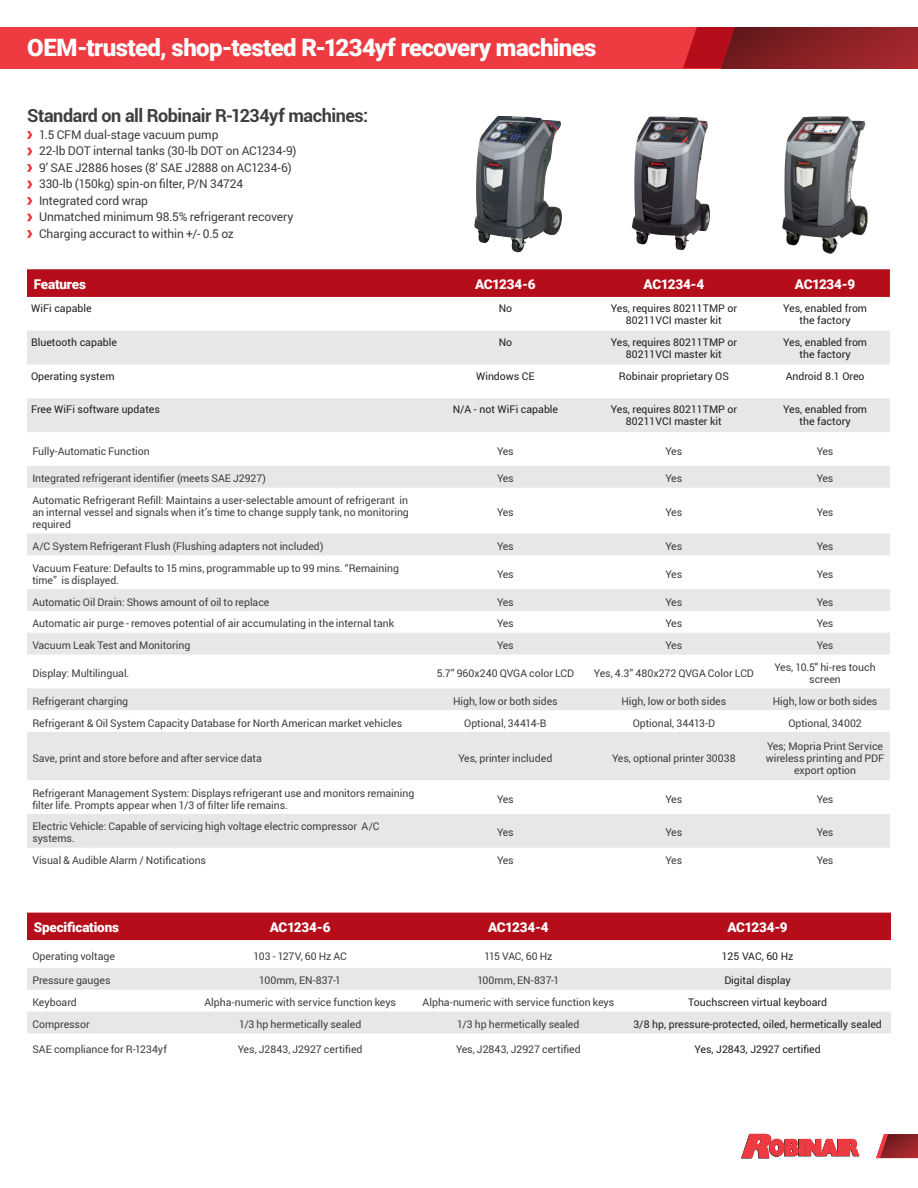
<style>
.page{position:relative;width:918px;height:1188px;background:#fff}
.page>*{position:absolute;margin:0;border:0;box-sizing:border-box;transform-origin:0 0}
.White_Subhead{font:900 24px "Roboto";letter-spacing:-.025em;color:#fff}
.Black_Subhead{font:700 18px "Roboto";letter-spacing:-.025em;color:#3e3e3f}
.t1{font:900 13.5px "Roboto";letter-spacing:-.015em;color:#fff}
.Bullets{font:12px "Roboto";letter-spacing:-.01em;color:#3e3e3f}
.t2{font:10.5px/12px "Roboto";letter-spacing:-.005em;color:#3e3e3f}
.t3{font:10.5px/12px "Roboto";color:#231f20;text-align:center}
.t4{font:10.5px "Roboto";letter-spacing:-.035em;color:#3e3e3f}
</style>
<div class="page">
<div style="left:0;top:27px;width:918px;height:41px;background:#ee3a41"></div>
<svg style="left:683px;top:27px;width:235px;height:41px;background:#921e24"></svg>
<svg style="left:27px;top:269px;width:863px;height:28px;background:#b5101c"></svg>
<svg style="left:27px;top:331px;width:863px;height:517px"></svg>
<div style="left:799px;top:1139px;width:6px;height:17px;background:#ee3a41"></div>
<svg style="left:741px;top:1134px;width:58px;height:24px"></svg>
<svg style="left:805px;top:1139px;width:33px;height:17px"></svg>
<div style="left:838px;top:1139px;width:5px;height:17px;background:#ee3a41"></div>
<svg style="left:844px;top:1139px;width:15px;height:17px"></svg>
<svg style="left:876px;top:1134px;width:42px;height:24px"></svg>
<div style="left:27px;top:913px;width:864px;height:27px;background:#b50e1a"></div>
<svg style="left:27px;top:940px;width:864px;height:1px"></svg>
<svg style="left:27px;top:968px;width:864px;height:65px;fill:#e6e7e9"></svg>
<svg style="left:27px;top:131px;width:5px;height:8px"></svg>
<svg style="left:27px;top:148px;width:5px;height:7px"></svg>
<svg style="left:27px;top:164px;width:5px;height:8px"></svg>
<svg style="left:27px;top:181px;width:5px;height:7px"></svg>
<svg style="left:27px;top:197px;width:5px;height:8px"></svg>
<svg style="left:27px;top:214px;width:5px;height:7px"></svg>
<svg style="left:27px;top:230px;width:5px;height:8px"></svg>
<img style="left:632px;top:117px;width:57px;height:133px">
<img style="left:474px;top:116px;width:88px;height:136px">
<img style="left:782px;top:116px;width:86px;height:138px">
<h2 class="White_Subhead" style="left:27px;top:31px;width:571px">OEM-trusted, shop-tested R-1234yf recovery machines</h2>
<h3 class="Black_Subhead" style="left:27px;top:103px;width:343px">Standard on all Robinair R-1234yf machines:</h3>
<p class="Bullets" style="left:39px;top:126px;width:181px">1.5 CFM dual-stage vacuum pump</p>
<p class="Bullets" style="left:39px;top:143px;width:259px">22-lb DOT internal tanks (30-lb DOT on AC1234-9)</p>
<p class="Bullets" style="left:39px;top:159px;width:254px">9’ SAE J2886 hoses (8’ SAE J2888 on AC1234-6)</p>
<p class="Bullets" style="left:39px;top:176px;width:206px">330-lb (150kg) spin-on filter, P/N 34724</p>
<p class="Bullets" style="left:39px;top:192px;width:111px">Integrated cord wrap</p>
<p class="Bullets" style="left:39px;top:209px;width:256px">Unmatched minimum 98.5% refrigerant recovery</p>
<p class="Bullets" style="left:39px;top:225px;width:196px">Charging accuract to within +/- 0.5 oz</p>
<p class="t1" style="left:34px;top:274px;width:54px">Features</p>
<p class="t1" style="left:475px;top:274px;width:62px">AC1234-6</p>
<p class="t1" style="left:644px;top:274px;width:62px">AC1234-4</p>
<p class="t1" style="left:795px;top:274px;width:62px">AC1234-9</p>
<p class="t3" style="left:31px;top:302px;width:62px">WiFi capable</p>
<p class="t3" style="left:499px;top:302px;width:15px">No</p>
<p class="t3" style="left:611px;top:302px;width:128px">Yes, requires 80211TMP or<br>80211VCI master kit</p>
<p class="t3" style="left:783px;top:302px;width:86px">Yes, enabled from the factory</p>
<p class="t3" style="left:31px;top:336px;width:87px">Bluetooth capable</p>
<p class="t3" style="left:499px;top:336px;width:15px">No</p>
<p class="t3" style="left:611px;top:336px;width:128px">Yes, requires 80211TMP or<br>80211VCI master kit</p>
<p class="t3" style="left:783px;top:336px;width:86px">Yes, enabled from the factory</p>
<p class="t3" style="left:31px;top:370px;width:85px">Operating system</p>
<p class="t3" style="left:476px;top:370px;width:60px">Windows CE</p>
<p class="t3" style="left:619px;top:370px;width:112px">Robinair proprietary OS</p>
<p class="t3" style="left:786px;top:370px;width:80px">Android 8.1 Oreo</p>
<p class="t3" style="left:31px;top:403px;width:130px">Free WiFi software updates</p>
<p class="t3" style="left:453px;top:403px;width:107px">N/A - not WiFi capable</p>
<p class="t3" style="left:611px;top:403px;width:128px">Yes, requires 80211TMP or<br>80211VCI master kit</p>
<p class="t3" style="left:783px;top:403px;width:86px">Yes, enabled from the factory</p>
<p class="t2" style="left:32px;top:444px;width:119px">Fully-Automatic Function</p>
<p class="t2" style="left:497px;top:444px;width:18px">Yes</p>
<p class="t2" style="left:666px;top:444px;width:18px">Yes</p>
<p class="t2" style="left:817px;top:444px;width:18px">Yes</p>
<p class="t2" style="left:32px;top:472px;width:235px">Integrated refrigerant identifier (meets SAE J2927)</p>
<p class="t2" style="left:497px;top:472px;width:18px">Yes</p>
<p class="t2" style="left:666px;top:472px;width:18px">Yes</p>
<p class="t2" style="left:817px;top:472px;width:18px">Yes</p>
<p class="t2" style="left:32px;top:494px;width:378px;text-align:justify">Automatic Refrigerant Refill: Maintains a user-selectable amount of refrigerant in an internal vessel and signals when it’s time to change supply tank, no monitoring required</p>
<p class="t2" style="left:497px;top:506px;width:18px">Yes</p>
<p class="t2" style="left:666px;top:506px;width:18px">Yes</p>
<p class="t2" style="left:817px;top:506px;width:18px">Yes</p>
<p class="t2" style="left:32px;top:540px;width:293px">A/C System Refrigerant Flush (Flushing adapters not included)</p>
<p class="t2" style="left:497px;top:540px;width:18px">Yes</p>
<p class="t2" style="left:666px;top:540px;width:18px">Yes</p>
<p class="t2" style="left:817px;top:540px;width:18px">Yes</p>
<p class="t2" style="left:32px;top:562px;width:368px">Vacuum Feature: Defaults to 15 mins, programmable up to 99 mins. “Remaining time” is displayed.</p>
<p class="t2" style="left:497px;top:568px;width:18px">Yes</p>
<p class="t2" style="left:666px;top:568px;width:18px">Yes</p>
<p class="t2" style="left:817px;top:568px;width:18px">Yes</p>
<p class="t2" style="left:32px;top:595px;width:239px">Automatic Oil Drain: Shows amount of oil to replace</p>
<p class="t2" style="left:497px;top:595px;width:18px">Yes</p>
<p class="t2" style="left:666px;top:595px;width:18px">Yes</p>
<p class="t2" style="left:817px;top:595px;width:18px">Yes</p>
<p class="t2" style="left:32px;top:617px;width:363px">Automatic air purge - removes potential of air accumulating in the internal tank</p>
<p class="t2" style="left:497px;top:617px;width:18px">Yes</p>
<p class="t2" style="left:666px;top:617px;width:18px">Yes</p>
<p class="t2" style="left:817px;top:617px;width:18px">Yes</p>
<p class="t2" style="left:32px;top:639px;width:159px">Vacuum Leak Test and Monitoring</p>
<p class="t2" style="left:497px;top:639px;width:18px">Yes</p>
<p class="t2" style="left:666px;top:639px;width:18px">Yes</p>
<p class="t2" style="left:817px;top:639px;width:18px">Yes</p>
<p class="t2" style="left:32px;top:667px;width:99px">Display: Multilingual.</p>
<p class="t2" style="left:437px;top:667px;width:139px">5.7” 960x240 QVGA color LCD</p>
<p class="t2" style="left:594px;top:667px;width:161px">Yes, 4.3” 480x272 QVGA Color LCD</p>
<p class="t2" style="left:775px;top:661px;width:103px;text-align:center">Yes, 10.5" hi-res touch screen</p>
<p class="t2" style="left:32px;top:695px;width:97px">Refrigerant charging</p>
<p class="t2" style="left:453px;top:695px;width:106px">High, low or both sides</p>
<p class="t2" style="left:622px;top:695px;width:106px">High, low or both sides</p>
<p class="t2" style="left:773px;top:695px;width:106px">High, low or both sides</p>
<p class="t2" style="left:32px;top:716px;width:371px">Refrigerant &amp; Oil System Capacity Database for North American market vehicles</p>
<p class="t2" style="left:464px;top:716px;width:84px">Optional, 34414-B</p>
<p class="t2" style="left:633px;top:716px;width:84px">Optional, 34413-D</p>
<p class="t2" style="left:788px;top:716px;width:75px">Optional, 34002</p>
<p class="t2" style="left:32px;top:751px;width:231px">Save, print and store before and after service data</p>
<p class="t2" style="left:458px;top:751px;width:95px">Yes, printer included</p>
<p class="t2" style="left:612px;top:751px;width:125px">Yes, optional printer 30038</p>
<p class="t2" style="left:766px;top:739px;width:120px;text-align:center">Yes; Mopria Print Service wireless printing and PDF export option</p>
<p class="t2" style="left:32px;top:786px;width:383px">Refrigerant Management System: Displays refrigerant use and monitors remaining filter life. Prompts appear when 1/3 of filter life remains.</p>
<p class="t2" style="left:497px;top:792px;width:18px">Yes</p>
<p class="t2" style="left:666px;top:792px;width:18px">Yes</p>
<p class="t2" style="left:817px;top:792px;width:18px">Yes</p>
<p class="t2" style="left:32px;top:820px;width:349px">Electric Vehicle: Capable of servicing high voltage electric compressor A/C systems.</p>
<p class="t2" style="left:497px;top:826px;width:18px">Yes</p>
<p class="t2" style="left:666px;top:826px;width:18px">Yes</p>
<p class="t2" style="left:817px;top:826px;width:18px">Yes</p>
<p class="t2" style="left:32px;top:854px;width:175px">Visual &amp; Audible Alarm / Notifications</p>
<p class="t2" style="left:497px;top:854px;width:18px">Yes</p>
<p class="t2" style="left:666px;top:854px;width:18px">Yes</p>
<p class="t2" style="left:817px;top:854px;width:18px">Yes</p>
<p class="t1" style="left:34px;top:918px;width:87px">Specifications</p>
<p class="t1" style="left:270px;top:918px;width:62px">AC1234-6</p>
<p class="t1" style="left:488px;top:918px;width:62px">AC1234-4</p>
<p class="t1" style="left:727px;top:918px;width:62px">AC1234-9</p>
<p class="t2" style="left:32px;top:949px;width:84px">Operating voltage</p>
<p class="t2" style="left:254px;top:949px;width:95px">103 - 127V, 60 Hz AC</p>
<p class="t4" style="left:484px;top:949px;width:70px">115 VAC, 60 Hz</p>
<p class="t3" style="left:722px;top:949px;width:73px">125 VAC, 60 Hz</p>
<p class="t2" style="left:32px;top:974px;width:80px">Pressure gauges</p>
<p class="t2" style="left:259px;top:974px;width:83px">100mm, EN-837-1</p>
<p class="t2" style="left:477px;top:974px;width:83px">100mm, EN-837-1</p>
<p class="t3" style="left:724px;top:974px;width:68px">Digital display</p>
<p class="t2" style="left:32px;top:996px;width:46px">Keyboard</p>
<p class="t2" style="left:204px;top:996px;width:193px">Alpha-numeric with service function keys</p>
<p class="t2" style="left:423px;top:996px;width:193px">Alpha-numeric with service function keys</p>
<p class="t3" style="left:688px;top:996px;width:140px">Touchscreen virtual keyboard</p>
<p class="t2" style="left:32px;top:1018px;width:59px">Compressor</p>
<p class="t2" style="left:239px;top:1018px;width:124px">1/3 hp hermetically sealed</p>
<p class="t2" style="left:457px;top:1018px;width:124px">1/3 hp hermetically sealed</p>
<p class="t3" style="left:633px;top:1018px;width:250px">3/8 hp, pressure-protected, oiled, hermetically sealed</p>
<p class="t2" style="left:32px;top:1043px;width:136px">SAE compliance for R-1234yf</p>
<p class="t2" style="left:238px;top:1043px;width:126px">Yes, J2843, J2927 certified</p>
<p class="t2" style="left:456px;top:1043px;width:126px">Yes, J2843, J2927 certified</p>
<p class="t3" style="left:694px;top:1043px;width:128px">Yes, J2843, J2927 certified</p>
</div>
